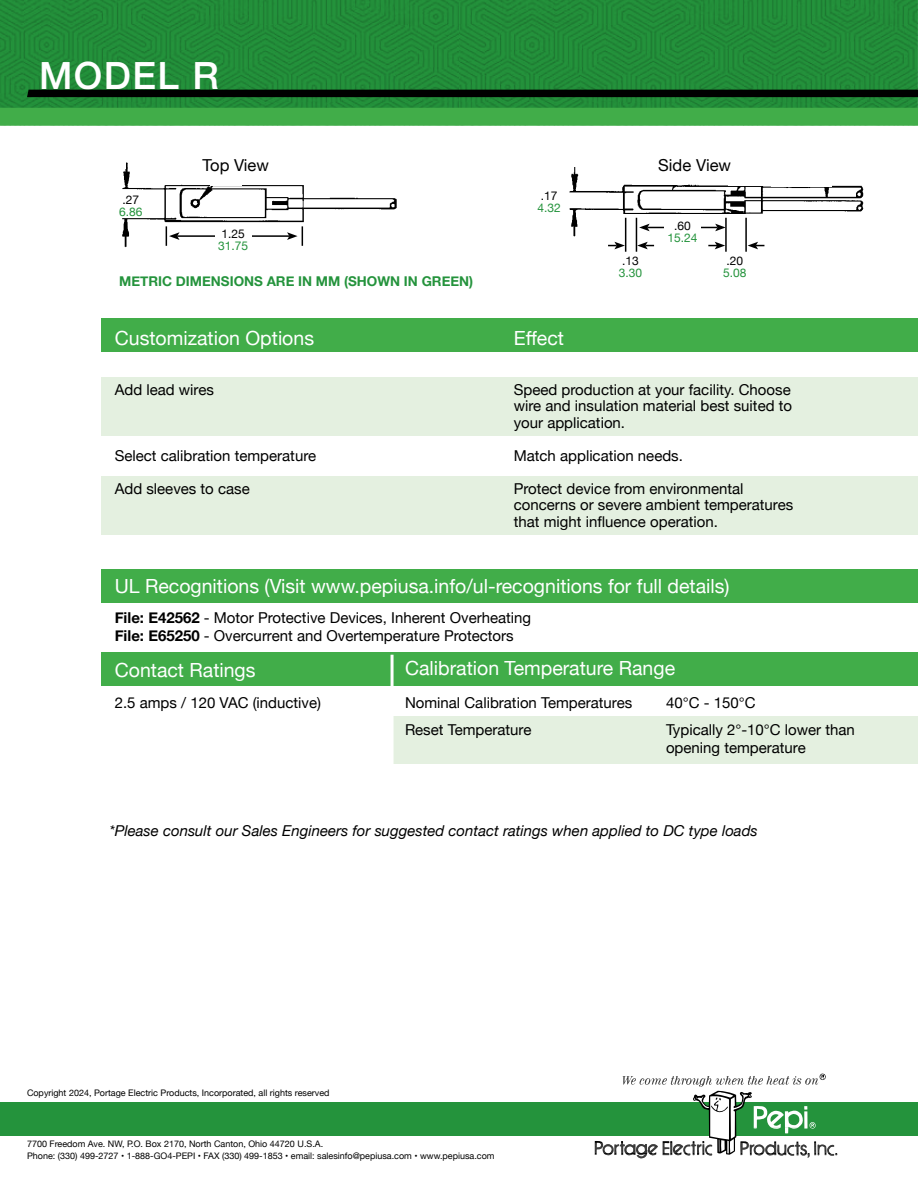
<style>
.page{position:relative;width:918px;height:1188px;background:#fff}
.page>*{position:absolute;margin:0;border:0;box-sizing:border-box;transform-origin:0 0}
.t1{font:500 37.5px "Helvetica Neue";letter-spacing:.04em;color:#fff}
.t2{font:19.5px "Helvetica Neue";color:#fff}
.t3{font:16.5px "Helvetica Neue";color:#000}
.t4{font:15px/16.5px "Helvetica Neue";color:#000}
.t5{font:italic 15px "Helvetica Neue";color:#000}
.t6{font:700 13.5px "Helvetica Neue";color:#24933c}
.t7{font:12px "Helvetica Neue";color:#24933c}
.t8{font:12px "Helvetica Neue";color:#000}
.t9{font:9px/12px "Helvetica Neue";color:#000}
.s1{font-weight:700}
</style>
<div class="page">
<div style="left:394px;top:717px;width:524px;height:47px;background:#e4f0e0"></div>
<div style="left:0;top:0;width:918px;height:117px;background:linear-gradient(to right,#218a38,#218a38)"></div>
<div style="left:0;top:108px;width:918px;height:18px;background:#41ad49"></div>
<div style="left:28px;top:90px;width:890px;height:7px;background:#000"></div>
<div style="left:101px;top:377px;width:817px;height:59px;background:#e4f0e0"></div>
<div style="left:101px;top:476px;width:817px;height:59px;background:#e4f0e0"></div>
<div style="left:101px;top:318px;width:817px;height:34px;background:#41ad49"></div>
<div style="left:101px;top:569px;width:817px;height:34px;background:#41ad49"></div>
<div style="left:101px;top:652px;width:817px;height:34px;background:#41ad49"></div>
<hr style="left:391px;top:655px;width:3px;height:187px;background:#fff">
<img style="left:122px;top:162px;width:275px;height:86px">
<img style="left:569px;top:167px;width:295px;height:70px">
<div style="left:210px;top:158px;width:32px;height:28px;background:#fff"></div>
<hr style="left:177px;top:235px;width:112px;height:2px;background:#000">
<svg style="left:166px;top:226px;width:14px;height:20px"></svg>
<svg style="left:287px;top:226px;width:16px;height:20px"></svg>
<div style="left:215px;top:227px;width:36px;height:28px;background:#fff"></div>
<div style="left:632px;top:162px;width:56px;height:23px;background:#fff"></div>
<div style="left:728px;top:165px;width:56px;height:21px;background:#fff"></div>
<div style="left:771px;top:166px;width:60px;height:21px;background:#fff"></div>
<div style="left:618px;top:214px;width:225px;height:24px;background:#fff"></div>
<hr style="left:636px;top:218px;width:1px;height:34px;background:#000">
<hr style="left:625px;top:218px;width:1px;height:34px;background:#000">
<hr style="left:745px;top:218px;width:2px;height:34px;background:#000">
<hr style="left:725px;top:218px;width:2px;height:34px;background:#000">
<hr style="left:647px;top:227px;width:70px;height:1px;background:#000">
<svg style="left:639px;top:224px;width:11px;height:7px"></svg>
<svg style="left:715px;top:224px;width:11px;height:7px"></svg>
<div style="left:664px;top:218px;width:37px;height:29px;background:#fff"></div>
<svg style="left:637px;top:242px;width:17px;height:7px"></svg>
<svg style="left:748px;top:242px;width:16px;height:7px"></svg>
<svg style="left:708px;top:242px;width:17px;height:7px"></svg>
<svg style="left:608px;top:242px;width:17px;height:7px"></svg>
<div style="left:94px;top:155px;width:32px;height:14px;background:#fff"></div>
<div style="left:0;top:1102px;width:918px;height:34px;background:#24933c"></div>
<svg style="left:595px;top:1074px;width:242px;height:85px"></svg>
<h1 class="t1" style="left:39px;top:46px;width:181px">MODEL R</h1>
<p class="t8" style="left:122px;top:191px;width:18px">.27</p>
<p class="t7" style="left:119px;top:203px;width:25px">6.86</p>
<p class="t3" style="left:203px;top:154px;width:68px">Top View</p>
<p class="t3" style="left:658px;top:154px;width:74px">Side View</p>
<p class="t8" style="left:222px;top:225px;width:25px">1.25</p>
<p class="t7" style="left:218px;top:237px;width:32px">31.75</p>
<p class="t8" style="left:541px;top:187px;width:18px">.17</p>
<p class="t7" style="left:537px;top:199px;width:25px">4.32</p>
<p class="t8" style="left:674px;top:217px;width:18px">.60</p>
<p class="t7" style="left:667px;top:229px;width:32px">15.24</p>
<p class="t6" style="left:119px;top:270px;width:355px">METRIC DIMENSIONS ARE IN MM (SHOWN IN GREEN)</p>
<p class="t8" style="left:622px;top:252px;width:18px">.13</p>
<p class="t7" style="left:619px;top:264px;width:25px">3.30</p>
<p class="t8" style="left:727px;top:252px;width:18px">.20</p>
<p class="t7" style="left:723px;top:264px;width:25px">5.08</p>
<h2 class="t2" style="left:115px;top:324px;width:201px">Customization Options</h2>
<h2 class="t2" style="left:514px;top:324px;width:52px">Effect</h2>
<p class="t4" style="left:115px;top:382px;width:101px">Add lead wires</p>
<p class="t4" style="left:514px;top:382px;width:280px;text-align:justify">Speed production at your facility. Choose wire and insulation material best suited to your application.</p>
<p class="t4" style="left:115px;top:448px;width:203px">Select calibration temperature</p>
<p class="t4" style="left:514px;top:448px;width:171px">Match application needs.</p>
<p class="t4" style="left:115px;top:481px;width:137px">Add sleeves to case</p>
<p class="t4" style="left:514px;top:481px;width:281px">Protect device from environmental concerns or severe ambient temperatures that might influence operation.</p>
<h2 class="t2" style="left:115px;top:572px;width:616px">UL Recognitions (Visit www.pepiusa.info/ul-recognitions for full details)</h2>
<p class="t4" style="left:115px;top:609px;width:418px;line-height:18px"><span class="s1">File: E42562</span> - Motor Protective Devices, Inherent Overheating<br><span class="s1">File: E65250</span> - Overcurrent and Overtemperature Protectors</p>
<h2 class="t2" style="left:115px;top:656px;width:142px">Contact Ratings</h2>
<p class="t4" style="left:115px;top:696px;width:208px">2.5 amps / 120 VAC (inductive)</p>
<h2 class="t2" style="left:405px;top:654px;width:272px">Calibration Temperature Range</h2>
<p class="t4" style="left:405px;top:696px;width:229px">Nominal Calibration Temperatures</p>
<p class="t4" style="left:666px;top:696px;width:91px">40°C - 150°C</p>
<p class="t4" style="left:405px;top:723px;width:128px">Reset Temperature</p>
<p class="t4" style="left:666px;top:722px;width:190px;line-height:18px">Typically 2°-10°C lower than opening temperature</p>
<p class="t5" style="left:109px;top:820px;width:650px">*Please consult our Sales Engineers for suggested contact ratings when applied to DC type loads</p>
<p class="t9" style="left:27px;top:1087px;width:304px">Copyright 2024, Portage Electric Products, Incorporated, all rights reserved</p>
<p class="t9" style="left:27px;top:1138px;width:469px">7700 Freedom Ave. NW, P.O. Box 2170, North Canton, Ohio 44720 U.S.A.<br>Phone: (330) 499-2727 • 1-888-GO4-PEPI • FAX (330) 499-1853 • email: salesinfo@pepiusa.com • www.pepiusa.com</p>
</div>
